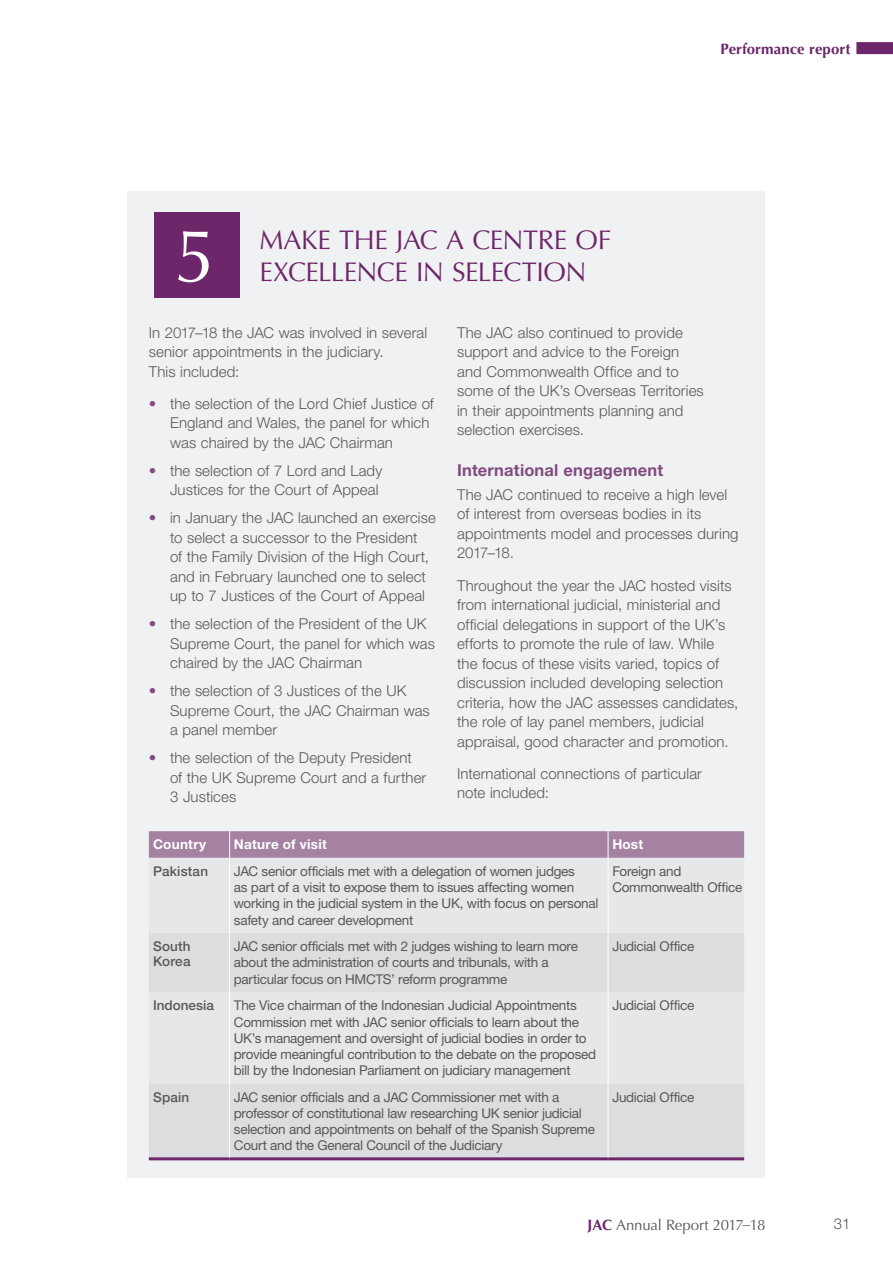
<style>
.page{position:relative;width:893px;height:1263px;background:#fff}
.page>*{position:absolute;margin:0;border:0;box-sizing:border-box;transform-origin:0 0}
.t1{font:74.25px "Optima LT Std";color:#fff}
.t2{font:27px/32.4px "Optima LT Std";letter-spacing:-.02em;color:#6c2669}
.t3{font:700 16.5px "Helvetica Neue LT Pro";letter-spacing:.01em;color:#814b7e}
.t4{font:300 15px/19.5px "Helvetica Neue LT Pro";letter-spacing:.005em;color:#57585a}
.t5{font:15px "Optima";letter-spacing:-.015em;color:#57585a}
.t6{font:700 15px "Optima";color:#6c2669}
.t7{font:13.5px/16.2px "Helvetica Neue LT Pro";letter-spacing:-.02em;color:#57585a}
.t8{font:500 13.5px/15px "Helvetica Neue LT Pro";letter-spacing:.01em;color:#57585a}
.t9{font:700 13.5px "Helvetica Neue LT Pro";letter-spacing:.02em;color:#fff}
.s1{font-weight:500;color:#814b7e}
.s2{font-weight:700;color:#6c2669}
</style>
<div class="page">
<div style="left:128px;top:191px;width:637px;height:987px;background:#f0f1f2"></div>
<div style="left:856px;top:42px;width:37px;height:12px;background:#6c2669"></div>
<div style="left:154px;top:213px;width:85px;height:85px;background:#6c2669"></div>
<svg style="left:149px;top:933px;width:595px;height:224px;fill:#dcdddf"></svg>
<hr style="left:149px;top:1157px;width:81px;height:3px;background:#6c2669">
<hr style="left:230px;top:1157px;width:378px;height:3px;background:#6c2669">
<hr style="left:608px;top:1157px;width:136px;height:3px;background:#6c2669">
<hr style="left:229px;top:858px;width:1px;height:75px;background:#fff">
<hr style="left:608px;top:858px;width:1px;height:75px;background:#fff">
<hr style="left:229px;top:933px;width:1px;height:59px;background:#fff">
<hr style="left:608px;top:933px;width:1px;height:59px;background:#fff">
<hr style="left:229px;top:992px;width:1px;height:91px;background:#fff">
<hr style="left:608px;top:992px;width:1px;height:91px;background:#fff">
<hr style="left:229px;top:1083px;width:1px;height:74px;background:#fff">
<hr style="left:608px;top:1083px;width:1px;height:74px;background:#fff">
<svg style="left:149px;top:831px;width:595px;height:27px;background:#a784a3"></svg>
<h1 class="t1" style="left:174px;top:213px;width:43px">5</h1>
<h2 class="t2" style="left:259px;top:224px;width:353px">MAKE THE JAC A CENTRE OF<br>EXCELLENCE IN SELECTION</h2>
<p class="t6" style="left:720px;top:40px;width:131px">Performance report</p>
<p class="t4" style="left:149px;top:322px;width:280px">In 2017–18 the JAC was involved in several senior appointments in the judiciary.<br>This included:</p>
<p class="t4" style="left:170px;top:393px;width:265px;text-indent:-21px"><span class="s1">•</span> the selection of the Lord Chief Justice of<br>England and Wales, the panel for which was chaired by the JAC Chairman</p>
<p class="t4" style="left:149px;top:460px;width:235px;text-align:right"><span class="s1">•</span> the selection of 7 Lord and Lady<br>Justices for the Court of Appeal</p>
<p class="t4" style="left:170px;top:508px;width:267px;text-indent:-21px"><span class="s1">•</span> in January the JAC launched an exercise to select a successor to the President<br>of the Family Division of the High Court, and in February launched one to select up to 7 Justices of the Court of Appeal</p>
<p class="t4" style="left:170px;top:614px;width:266px;text-indent:-21px"><span class="s1">•</span> the selection of the President of the UK<br>Supreme Court, the panel for which was chaired by the JAC Chairman</p>
<p class="t4" style="left:170px;top:681px;width:261px;text-indent:-21px"><span class="s1">•</span> the selection of 3 Justices of the UK<br>Supreme Court, the JAC Chairman was a panel member</p>
<p class="t4" style="left:170px;top:748px;width:258px;text-indent:-21px"><span class="s1">•</span> the selection of the Deputy President of the UK Supreme Court and a further<br>3 Justices</p>
<p class="t4" style="left:457px;top:322px;width:248px">The JAC also continued to provide support and advice to the Foreign and Commonwealth Office and to some of the UK’s Overseas Territories in their appointments planning and selection exercises.</p>
<p class="t3" style="left:457px;top:460px;width:208px">International engagement</p>
<p class="t4" style="left:457px;top:484px;width:283px">The JAC continued to receive a high level of interest from overseas bodies in its appointments model and processes during<br>2017–18.</p>
<p class="t4" style="left:457px;top:575px;width:283px">Throughout the year the JAC hosted visits from international judicial, ministerial and official delegations in support of the UK’s efforts to promote the rule of law. While the focus of these visits varied, topics of discussion included developing selection criteria, how the JAC assesses candidates, the role of lay panel members, judicial appraisal, good character and promotion.</p>
<p class="t4" style="left:457px;top:763px;width:246px">International connections of particular note included:</p>
<p class="t9" style="left:153px;top:836px;width:55px">Country</p>
<p class="t9" style="left:234px;top:836px;width:95px">Nature of visit</p>
<p class="t9" style="left:612px;top:836px;width:32px">Host</p>
<p class="t8" style="left:153px;top:863px;width:57px">Pakistan</p>
<p class="t7" style="left:234px;top:863px;width:366px">JAC senior officials met with a delegation of women judges<br>as part of a visit to expose them to issues affecting women working in the judicial system in the UK, with focus on personal safety and career development</p>
<p class="t7" style="left:612px;top:863px;width:132px">Foreign and<br>Commonwealth Office</p>
<p class="t8" style="left:153px;top:939px;width:39px">South<br>Korea</p>
<p class="t7" style="left:234px;top:938px;width:346px">JAC senior officials met with 2 judges wishing to learn more about the administration of courts and tribunals, with a particular focus on HMCTS’ reform programme</p>
<p class="t7" style="left:612px;top:938px;width:84px">Judicial Office</p>
<p class="t8" style="left:153px;top:998px;width:62px">Indonesia</p>
<p class="t7" style="left:234px;top:997px;width:364px">The Vice chairman of the Indonesian Judicial Appointments Commission met with JAC senior officials to learn about the UK’s management and oversight of judicial bodies in order to provide meaningful contribution to the debate on the proposed bill by the Indonesian Parliament on judiciary management</p>
<p class="t7" style="left:612px;top:997px;width:84px">Judicial Office</p>
<p class="t8" style="left:153px;top:1089px;width:38px">Spain</p>
<p class="t7" style="left:234px;top:1089px;width:363px">JAC senior officials and a JAC Commissioner met with a professor of constitutional law researching UK senior judicial selection and appointments on behalf of the Spanish Supreme Court and the General Council of the Judiciary</p>
<p class="t7" style="left:612px;top:1089px;width:84px">Judicial Office</p>
<p class="t5" style="left:588px;top:1216px;width:179px"><span class="s2">JAC</span> Annual Report 2017–18</p>
<p class="t4" style="left:834px;top:1214px;width:18px">31</p>
</div>
